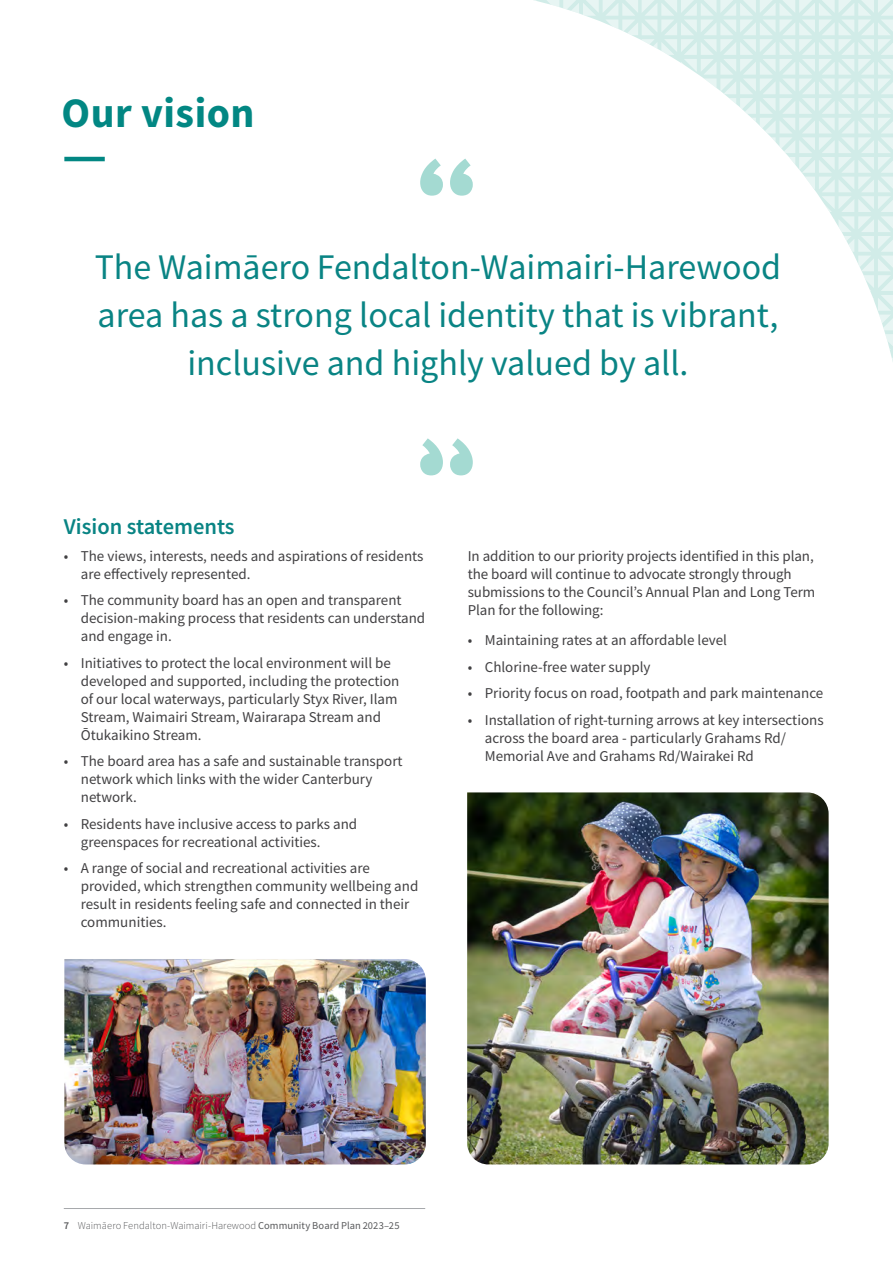
<style>
.page{position:relative;width:893px;height:1263px;background:#fff}
.page>*{position:absolute;margin:0;border:0;box-sizing:border-box;transform-origin:0 0}
.t1{font:700 42px "Source Sans Pro";letter-spacing:.01em;color:#028783}
.t2{font:36px/48px "Source Sans Pro";color:#098484;text-align:center}
.t3{font:600 22.5px "Source Sans Pro";color:#098484}
.t4{font:15px/18px "Source Sans Pro";color:#414042}
.t5{font:300 10.5px "Source Sans Pro";letter-spacing:.005em;color:#58595b}
.s1{font-weight:600}
.s2{font-weight:400}
</style>
<div class="page">
<hr style="left:64px;top:157px;width:41px;height:4px;background:#028783">
<img style="left:467px;top:792px;width:362px;height:372px">
<img style="left:64px;top:959px;width:362px;height:205px">
<hr style="left:64px;top:1208px;width:361px;height:1px;background:#a7a9ac">
<svg style="left:420px;top:0;width:473px;height:475px"></svg>
<h1 class="t1" style="left:61px;top:84px;width:195px">Our vision</h1>
<h2 class="t2" style="left:95px;top:243px;width:688px">The Waimāero Fendalton-Waimairi-Harewood area has a strong local identity that is vibrant, inclusive and highly valued by all.</h2>
<h3 class="t3" style="left:64px;top:512px;width:172px">Vision statements</h3>
<p class="t4" style="left:81px;top:547px;width:344px;text-indent:-17px">• The views, interests, needs and aspirations of residents are effectively represented.</p>
<p class="t4" style="left:81px;top:591px;width:346px;text-indent:-17px">• The community board has an open and transparent decision-making process that residents can understand and engage in.</p>
<p class="t4" style="left:81px;top:654px;width:320px;text-indent:-17px">• Initiatives to protect the local environment will be developed and supported, including the protection of our local waterways, particularly Styx River, Ilam Stream, Waimairi Stream, Wairarapa Stream and Ōtukaikino Stream.</p>
<p class="t4" style="left:81px;top:752px;width:323px;text-indent:-17px">• The board area has a safe and sustainable transport network which links with the wider Canterbury network.</p>
<p class="t4" style="left:81px;top:815px;width:278px;text-indent:-17px">• Residents have inclusive access to parks and greenspaces for recreational activities.</p>
<p class="t4" style="left:81px;top:859px;width:339px;text-indent:-17px">• A range of social and recreational activities are provided, which strengthen community wellbeing and result in residents feeling safe and connected in their communities.</p>
<p class="t4" style="left:468px;top:546px;width:349px">In addition to our priority projects identified in this plan, the board will continue to advocate strongly through submissions to the Council’s Annual Plan and Long Term Plan for the following:</p>
<p class="t4" style="left:468px;top:631px;width:261px">• Maintaining rates at an affordable level</p>
<p class="t4" style="left:468px;top:658px;width:184px">• Chlorine-free water supply</p>
<p class="t4" style="left:468px;top:684px;width:357px">• Priority focus on road, footpath and park maintenance</p>
<p class="t4" style="left:485px;top:711px;width:340px;text-indent:-17px">• Installation of right-turning arrows at key intersections across the board area - particularly Grahams Rd/<br>Memorial Ave and Grahams Rd/Wairakei Rd</p>
<p class="t5" style="left:64px;top:1219px;width:337px"><span class="s1">7</span> Waimāero Fendalton-Waimairi-Harewood <span class="s2">Community Board Plan 2023–25</span></p>
</div>
